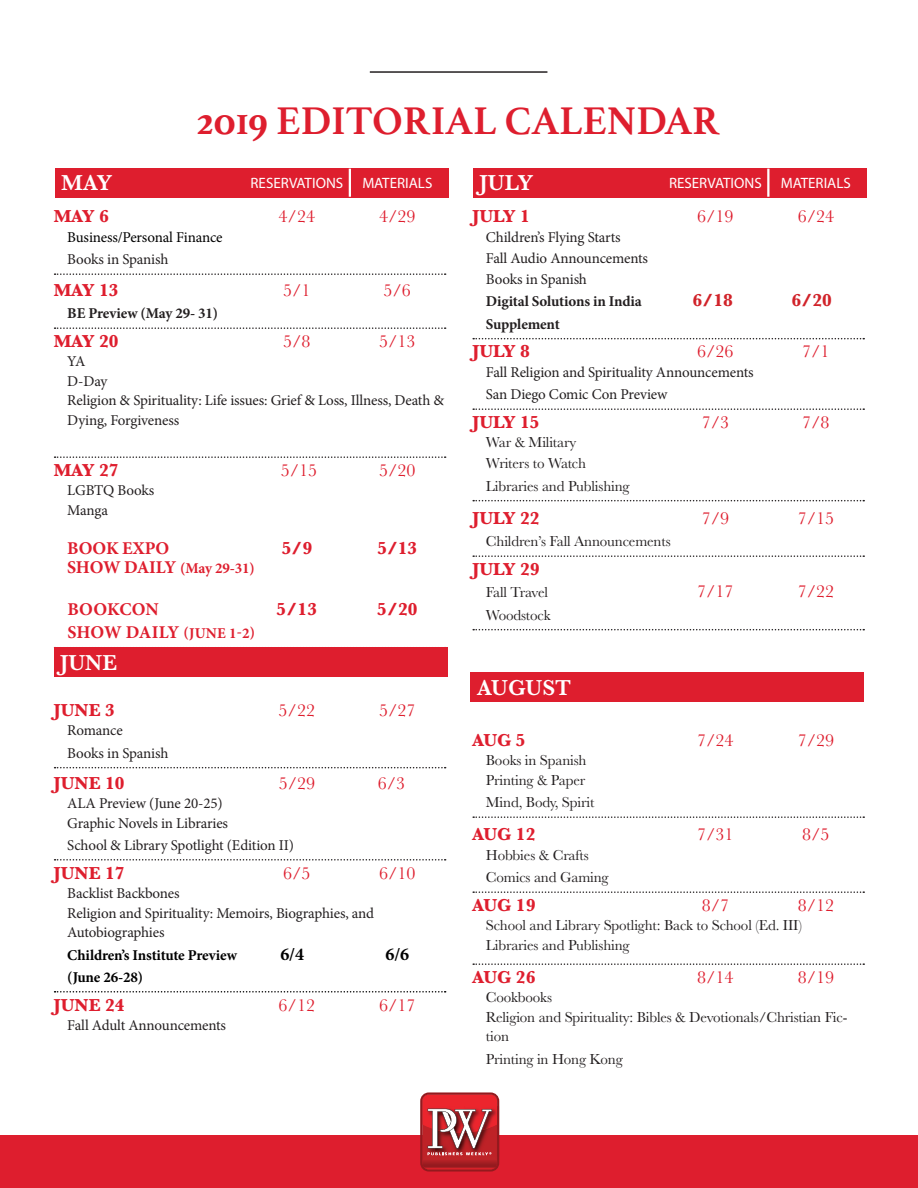
<style>
.page{position:relative;width:918px;height:1188px;background:#fff}
.page>*{position:absolute;margin:0;border:0;box-sizing:border-box;transform-origin:0 0}
.t1{font:700 40.5px "Athelas";color:#de1e2e}
.t2{font:600 22.5px "Baskerville";color:#fff}
.t3{font:18px "Baskerville";color:#de1e2e}
.t4{font:700 18px "Baskerville";color:#de1e2e}
.t5{font:700 18px "Minion Pro";letter-spacing:-.005em;color:#de1e2e}
.t6{font:700 18px "Baskerville";color:#d1232a}
.t7{font:700 18px "Minion Pro";color:#000}
.t8{font:15px/19.5px "Minion Pro";letter-spacing:-.01em;color:#231f20}
.t9{font:15px/19.5px "Baskerville";letter-spacing:-.01em;color:#231f20}
.t10{font:700 15px "Minion Pro";letter-spacing:-.01em;color:#231f20}
.t11{font:15px "Myriad Pro";color:#fff}
.t12{font:700 15px "Minion Pro";letter-spacing:-.01em;color:#000}
.t13{font:15px "Minion Pro";letter-spacing:-.015em;color:#000}
.t14{font:700 15px "Minion Pro";letter-spacing:-.015em;color:#de1e2e}
.s1{font-size:18px}
.s2{font-size:15px}
</style>
<div class="page">
<div style="left:0;top:1136px;width:918px;height:52px;background:#de1e2e"></div>
<hr style="left:370px;top:71px;width:177px;height:2px;background:#231f20">
<svg style="left:55px;top:273px;width:391px;height:2px"></svg>
<svg style="left:55px;top:327px;width:391px;height:2px"></svg>
<svg style="left:55px;top:456px;width:391px;height:2px"></svg>
<svg style="left:55px;top:647px;width:391px;height:1px"></svg>
<svg style="left:55px;top:767px;width:391px;height:1px"></svg>
<svg style="left:55px;top:859px;width:391px;height:2px"></svg>
<svg style="left:55px;top:991px;width:391px;height:2px"></svg>
<svg style="left:473px;top:338px;width:391px;height:1px"></svg>
<svg style="left:473px;top:408px;width:391px;height:2px"></svg>
<svg style="left:473px;top:500px;width:391px;height:1px"></svg>
<svg style="left:473px;top:555px;width:391px;height:2px"></svg>
<svg style="left:473px;top:629px;width:391px;height:1px"></svg>
<svg style="left:473px;top:816px;width:391px;height:2px"></svg>
<svg style="left:473px;top:891px;width:391px;height:2px"></svg>
<svg style="left:473px;top:963px;width:391px;height:2px"></svg>
<div style="left:55px;top:168px;width:393px;height:29px;background:#de1e2e"></div>
<hr style="left:349px;top:169px;width:2px;height:28px;background:#fff">
<div style="left:474px;top:168px;width:393px;height:29px;background:#de1e2e"></div>
<hr style="left:767px;top:169px;width:2px;height:28px;background:#fff">
<div style="left:54px;top:648px;width:393px;height:29px;background:#de1e2e"></div>
<div style="left:471px;top:673px;width:393px;height:29px;background:#de1e2e"></div>
<svg style="left:420px;top:1092px;width:79px;height:80px;background:#bf4348"></svg>
<h1 class="t1" style="left:197px;top:88px;width:525px">2019 EDITORIAL CALENDAR</h1>
<h2 class="t2" style="left:61px;top:167px;width:53px">MAY</h2>
<p class="t11" style="left:251px;top:174px;width:94px">RESERVATIONS</p>
<p class="t11" style="left:362px;top:174px;width:72px">MATERIALS</p>
<h2 class="t2" style="left:480px;top:167px;width:55px">JULY</h2>
<p class="t11" style="left:669px;top:174px;width:94px">RESERVATIONS</p>
<p class="t11" style="left:781px;top:174px;width:72px">MATERIALS</p>
<p class="t4" style="left:54px;top:204px;width:57px">MAY 6</p>
<p class="t3" style="left:279px;top:205px;width:38px">4/24</p>
<p class="t3" style="left:379px;top:205px;width:38px">4/29</p>
<p class="t13" style="left:67px;top:227px;width:157px">Business/Personal Finance</p>
<p class="t8" style="left:67px;top:250px;width:103px">Books in Spanish</p>
<p class="t4" style="left:54px;top:278px;width:66px">MAY 13</p>
<p class="t3" style="left:283px;top:279px;width:29px">5/1</p>
<p class="t3" style="left:384px;top:279px;width:29px">5/6</p>
<p class="t10" style="left:67px;top:303px;width:152px">BE Preview (May 29- 31)</p>
<p class="t4" style="left:54px;top:329px;width:66px">MAY 20</p>
<p class="t3" style="left:283px;top:330px;width:29px">5/8</p>
<p class="t3" style="left:379px;top:330px;width:38px">5/13</p>
<p class="t8" style="left:67px;top:352px;width:378px">YA<br>D-Day<br>Religion &amp; Spirituality: Life issues: Grief &amp; Loss, Illness, Death &amp;<br>Dying, Forgiveness</p>
<p class="t4" style="left:54px;top:458px;width:66px">maY 27</p>
<p class="t3" style="left:281px;top:459px;width:38px">5/15</p>
<p class="t3" style="left:379px;top:459px;width:38px">5/20</p>
<p class="t8" style="left:67px;top:481px;width:88px">LGBTQ Books<br>Manga</p>
<p class="t5" style="left:67px;top:536px;width:103px">BOOK EXPO</p>
<p class="t4" style="left:282px;top:536px;width:32px">5/9</p>
<p class="t4" style="left:377px;top:536px;width:41px">5/13</p>
<p class="t14" style="left:67px;top:558px;width:189px"><span class="s1">SHOW DAILY</span> (May 29-31)</p>
<p class="t5" style="left:67px;top:597px;width:93px">BOOKCON</p>
<p class="t4" style="left:277px;top:597px;width:42px">5/13</p>
<p class="t4" style="left:377px;top:597px;width:42px">5/20</p>
<p class="t5" style="left:67px;top:620px;width:189px">SHOW DAILY <span class="s2">(JUNE 1-2)</span></p>
<h2 class="t2" style="left:60px;top:646px;width:59px">JUNE</h2>
<p class="t4" style="left:54px;top:698px;width:63px">JUNE 3</p>
<p class="t3" style="left:279px;top:699px;width:38px">5/22</p>
<p class="t3" style="left:379px;top:699px;width:38px">5/27</p>
<p class="t8" style="left:67px;top:719px;width:103px;line-height:22.5px">Romance<br>Books in Spanish</p>
<p class="t4" style="left:54px;top:770px;width:72px">JUNE 10</p>
<p class="t3" style="left:279px;top:771px;width:38px">5/29</p>
<p class="t3" style="left:378px;top:771px;width:29px">6/3</p>
<p class="t8" style="left:67px;top:794px;width:162px">ALA Preview (June 20-25)<br>Graphic Novels in Libraries</p>
<p class="t8" style="left:67px;top:836px;width:228px">School &amp; Library Spotlight (Edition II)</p>
<p class="t4" style="left:54px;top:860px;width:72px">JUNE 17</p>
<p class="t3" style="left:283px;top:861px;width:29px">6/5</p>
<p class="t3" style="left:379px;top:861px;width:38px">6/10</p>
<p class="t8" style="left:67px;top:884px;width:308px">Backlist Backbones<br>Religion and Spirituality: Memoirs, Biographies, and<br>Autobiographies</p>
<p class="t12" style="left:67px;top:944px;width:171px">Children’s Institute Preview</p>
<p class="t7" style="left:280px;top:941px;width:25px">6/4</p>
<p class="t7" style="left:386px;top:941px;width:25px">6/6</p>
<p class="t12" style="left:67px;top:967px;width:77px">(June 26-28)</p>
<p class="t4" style="left:54px;top:992px;width:72px">JUNE 24</p>
<p class="t3" style="left:279px;top:993px;width:38px">6/12</p>
<p class="t3" style="left:379px;top:993px;width:38px">6/17</p>
<p class="t8" style="left:67px;top:1016px;width:160px">Fall Adult Announcements</p>
<p class="t4" style="left:472px;top:204px;width:59px">JULY 1</p>
<p class="t3" style="left:697px;top:205px;width:38px">6/19</p>
<p class="t3" style="left:798px;top:205px;width:38px">6/24</p>
<p class="t8" style="left:486px;top:227px;width:164px;line-height:21px">Children’s Flying Starts<br>Fall Audio Announcements<br>Books in Spanish</p>
<p class="t10" style="left:486px;top:291px;width:157px">Digital Solutions in India</p>
<p class="t6" style="left:693px;top:288px;width:42px">6/18</p>
<p class="t6" style="left:792px;top:288px;width:42px">6/20</p>
<p class="t10" style="left:486px;top:314px;width:75px">Supplement</p>
<p class="t4" style="left:472px;top:339px;width:59px">JULY 8</p>
<p class="t3" style="left:697px;top:340px;width:38px">6/26</p>
<p class="t3" style="left:802px;top:340px;width:29px">7/1</p>
<p class="t8" style="left:486px;top:361px;width:269px;line-height:22.5px">Fall Religion and Spirituality Announcements<br>San Diego Comic Con Preview</p>
<p class="t4" style="left:472px;top:410px;width:69px">JULY 15</p>
<p class="t3" style="left:702px;top:411px;width:29px">7/3</p>
<p class="t3" style="left:802px;top:411px;width:29px">7/8</p>
<p class="t9" style="left:486px;top:432px;width:102px;line-height:21px">War &amp; Military<br>Writers to Watch</p>
<p class="t9" style="left:486px;top:477px;width:145px">Libraries and Publishing</p>
<p class="t4" style="left:472px;top:506px;width:69px">JULY 22</p>
<p class="t3" style="left:702px;top:507px;width:29px">7/9</p>
<p class="t3" style="left:798px;top:507px;width:38px">7/15</p>
<p class="t9" style="left:486px;top:532px;width:186px">Children’s Fall Announcements</p>
<p class="t4" style="left:472px;top:557px;width:69px">JULY 29</p>
<p class="t9" style="left:486px;top:583px;width:64px">Fall Travel</p>
<p class="t3" style="left:697px;top:580px;width:38px">7/17</p>
<p class="t3" style="left:798px;top:580px;width:38px">7/22</p>
<p class="t9" style="left:486px;top:606px;width:66px">Woodstock</p>
<h2 class="t2" style="left:477px;top:671px;width:96px">AUGUST</h2>
<p class="t4" style="left:472px;top:728px;width:55px">AUG 5</p>
<p class="t3" style="left:697px;top:729px;width:38px">7/24</p>
<p class="t3" style="left:798px;top:729px;width:38px">7/29</p>
<p class="t9" style="left:486px;top:751px;width:102px">Books in Spanish<br>Printing &amp; Paper</p>
<p class="t9" style="left:486px;top:793px;width:110px">Mind, Body, Spirit</p>
<p class="t4" style="left:472px;top:822px;width:65px">AUG 12</p>
<p class="t3" style="left:697px;top:823px;width:38px">7/31</p>
<p class="t3" style="left:802px;top:823px;width:29px">8/5</p>
<p class="t9" style="left:486px;top:844px;width:124px;line-height:22.5px">Hobbies &amp; Crafts<br>Comics and Gaming</p>
<p class="t4" style="left:472px;top:893px;width:65px">AUG 19</p>
<p class="t3" style="left:702px;top:894px;width:29px">8/7</p>
<p class="t3" style="left:798px;top:894px;width:38px">8/12</p>
<p class="t9" style="left:486px;top:916px;width:318px">School and Library Spotlight: Back to School (Ed. III)<br>Libraries and Publishing</p>
<p class="t4" style="left:472px;top:965px;width:65px">AUG 26</p>
<p class="t3" style="left:697px;top:966px;width:38px">8/14</p>
<p class="t3" style="left:798px;top:966px;width:38px">8/19</p>
<p class="t9" style="left:486px;top:988px;width:363px">Cookbooks<br>Religion and Spirituality: Bibles &amp; Devotionals/Christian Fic&shy;tion</p>
<p class="t9" style="left:486px;top:1050px;width:138px">Printing in Hong Kong</p>
</div>
